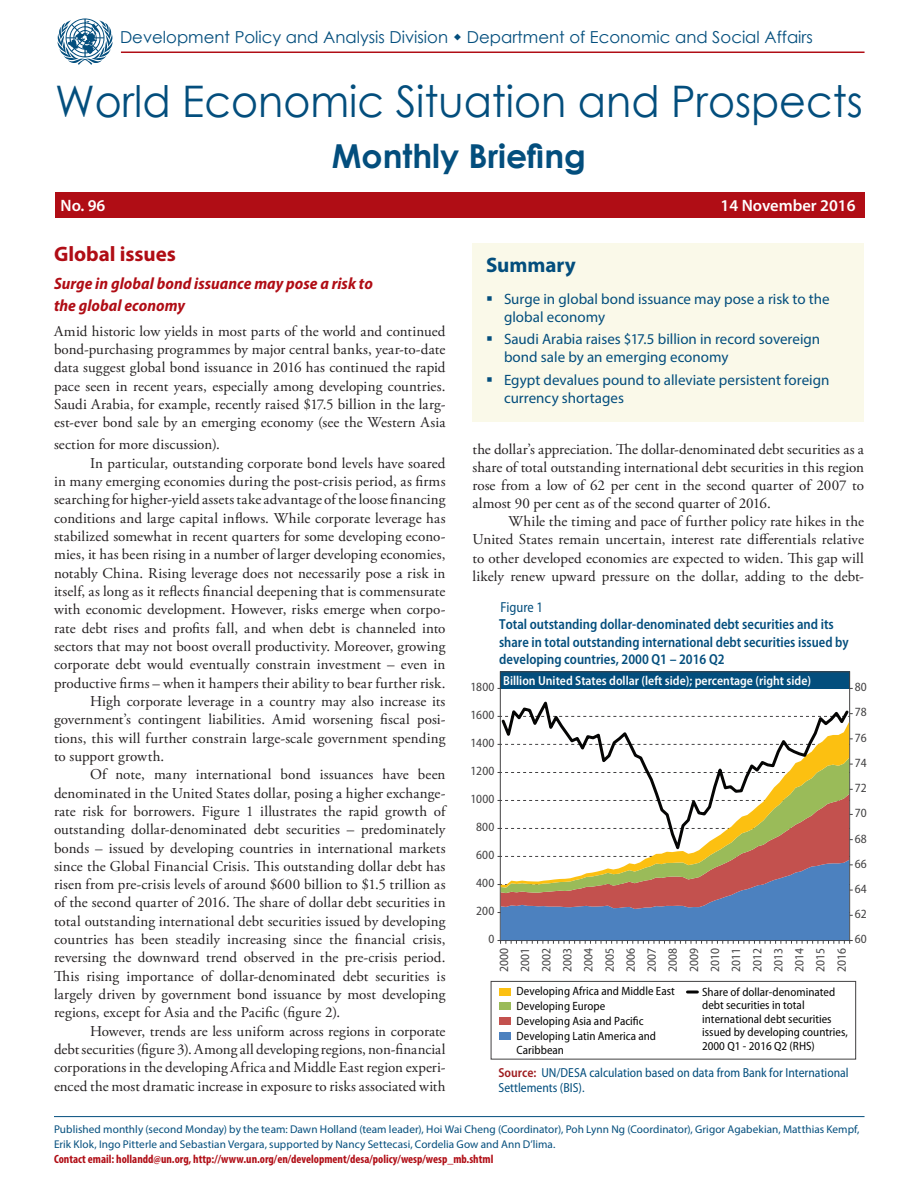
<style>
.page{position:relative;width:918px;height:1188px;background:#fff}
.page>*{position:absolute;margin:0;border:0;box-sizing:border-box;transform-origin:0 0}
.t1{font:43.5px "Century Gothic";color:#034e7d;scale:.95 1}
.t2{font:700 33px "Century Gothic";color:#034e7d}
.HL1{font:700 21px "Myriad Pro";color:#b00d15}
.Summary_header{font:700 21px "Myriad Pro";color:#034e7d}
.t3{font:16.5px "Century Gothic";color:#034e7d}
.HL2_below_HL1{font:italic 700 semi-condensed 16.5px/21.9px "Myriad Pro";color:#b00d15}
.t4{font:600 16.5px "Myriad Pro";color:#fff}
.BodyText{font:15px/18.3px "Adobe Garamond Pro";letter-spacing:.005em;color:#231f20;text-align:justify}
.BodyText1st{font:15px/18.3px "Adobe Garamond Pro";letter-spacing:.005em;color:#231f20;text-align:justify}
.t5{font:15px/18px "Myriad Pro";color:#034e7d}
.t6{font:600 semi-condensed 14.55px/17.4px "Myriad Pro";color:#034e7d;scale:.94 1}
.t7{font:semi-condensed 13.05px/15.8px "Myriad Pro";color:#034e7d}
.t8{font:600 semi-condensed 13.05px "Myriad Pro";color:#fff}
.t9{font:semi-condensed 12.6px/21.1px "Myriad Pro";color:#424142;text-align:justify}
.t10{font:semi-condensed 12px/13.5px "Myriad Pro";color:#050504}
.t11{font:700 condensed 12px "Myriad Pro";color:#b00d15}
.t12{font:11.25px/15px "Myriad Pro";letter-spacing:.005em;color:#034e7d}
.s1{font-weight:400}
.s2{font-weight:600;color:#9e1c1f}
</style>
<div class="page">
<div style="left:55px;top:192px;width:810px;height:26px;background:#b00d15"></div>
<hr style="left:54px;top:1116px;width:811px;height:1px;background:#034e7d">
<hr style="left:121px;top:52px;width:744px;height:1px;background:#b00d15">
<svg style="left:58px;top:18px;width:54px;height:47px"></svg>
<div style="left:472px;top:243px;width:392px;height:178px;background:#faf9e9"></div>
<div style="left:500px;top:672px;width:350px;height:17px;background:#034e7d"></div>
<svg style="left:498px;top:789px;width:355px;height:155px;background:#8a8b9c"></svg>
<svg style="left:499px;top:695px;width:352px;height:163px"></svg>
<div style="left:499px;top:988px;width:12px;height:7px;background:#fcc011"></div>
<div style="left:499px;top:1003px;width:12px;height:7px;background:#9abb59"></div>
<div style="left:499px;top:1018px;width:12px;height:7px;background:#c3514e"></div>
<div style="left:499px;top:1033px;width:12px;height:7px;background:#4c81bf"></div>
<svg style="left:687px;top:991px;width:10px;height:3px"></svg>
<div style="left:491px;top:981px;width:365px;height:79px;border:1px solid #424142"></div>
<p class="t3" style="left:120px;top:26px;width:694px">Development Policy and Analysis Division Department of Economic and Social Affairs</p>
<p class="t1" style="left:55px;top:71px;width:852px">World Economic Situation and Prospects</p>
<p class="t2" style="left:332px;top:131px;width:256px">Monthly Briefing</p>
<p class="t4" style="left:61px;top:195px;width:46px">No. 96</p>
<p class="t4" style="left:721px;top:195px;width:136px">14 November 2016</p>
<p class="HL1" style="left:54px;top:240px;width:123px">Global issues</p>
<p class="HL2_below_HL1" style="left:54px;top:273px;width:320px">Surge in global bond issuance may pose a risk to the global economy</p>
<p class="BodyText1st" style="left:54px;top:322px;width:393px">Amid historic low yields in most parts of the world and continued bond-purchasing programmes by major central banks, year-to-date data suggest global bond issuance in 2016 has continued the rapid pace seen in recent years, especially among developing countries.<br>Saudi Arabia, for example, recently raised $17.5 billion in the larg&shy;est-ever bond sale by an emerging economy (see the Western Asia</p>
<p class="BodyText1st" style="left:54px;top:436px;width:168px">section for more discussion).</p>
<p class="BodyText" style="left:54px;top:454px;width:393px;text-indent:36px">In particular, outstanding corporate bond levels have soared in many emerging economies during the post-crisis period, as firms searching for higher-yield assets take advantage of the loose financing conditions and large capital inflows. While corporate leverage has stabilized somewhat in recent quarters for some developing econo&shy;mies, it has been rising in a number of larger developing economies, notably China. Rising leverage does not necessarily pose a risk in itself, as long as it reflects financial deepening that is commensurate with economic development. However, risks emerge when corpo&shy;rate debt rises and profits fall, and when debt is channeled into sectors that may not boost overall productivity. Moreover, growing corporate debt would eventually constrain investment – even in productive firms – when it hampers their ability to bear further risk.</p>
<p class="BodyText" style="left:54px;top:692px;width:393px;text-indent:36px">High corporate leverage in a country may also increase its government’s contingent liabilities. Amid worsening fiscal posi&shy;tions, this will further constrain large-scale government spending to support growth.</p>
<p class="BodyText" style="left:54px;top:766px;width:393px;text-indent:36px">Of note, many international bond issuances have been denominated in the United States dollar, posing a higher exchange&shy;rate risk for borrowers. Figure 1 illustrates the rapid growth of outstanding dollar-denominated debt securities – predominately bonds – issued by developing countries in international markets since the Global Financial Crisis. This outstanding dollar debt has risen from pre-crisis levels of around $600 billion to $1.5 trillion as of the second quarter of 2016. The share of dollar debt securities in total outstanding international debt securities issued by developing countries has been steadily increasing since the financial crisis, reversing the downward trend observed in the pre-crisis period.<br>This rising importance of dollar-denominated debt securities is largely driven by government bond issuance by most developing regions, except for Asia and the Pacific (figure 2).</p>
<p class="BodyText" style="left:54px;top:1022px;width:393px;text-indent:36px">However, trends are less uniform across regions in corporate debt securities (figure 3). Among all developing regions, non-financial corporations in the developing Africa and Middle East region experi&shy;enced the most dramatic increase in exposure to risks associated with</p>
<p class="Summary_header" style="left:486px;top:251px;width:91px">Summary</p>
<p class="t5" style="left:504px;top:289px;width:327px">Surge in global bond issuance may pose a risk to the global economy</p>
<p class="t5" style="left:504px;top:330px;width:318px">Saudi Arabia raises $17.5 billion in record sovereign bond sale by an emerging economy</p>
<p class="t5" style="left:504px;top:370px;width:327px">Egypt devalues pound to alleviate persistent foreign currency shortages</p>
<p class="BodyText" style="left:472px;top:440px;width:393px">the dollar’s appreciation. The dollar-denominated debt securities as a share of total outstanding international debt securities in this region rose from a low of 62 per cent in the second quarter of 2007 to almost 90 per cent as of the second quarter of 2016.</p>
<p class="BodyText" style="left:472px;top:513px;width:393px;text-indent:36px">While the timing and pace of further policy rate hikes in the United States remain uncertain, interest rate differentials relative to other developed economies are expected to widen. This gap will likely renew upward pressure on the dollar, adding to the debt-</p>
<p class="t6" style="left:499px;top:599px;width:373px"><span class="s1">Figure 1<br></span>Total outstanding dollar-denominated debt securities and its share in total outstanding international debt securities issued by developing countries, 2000 Q1 – 2016 Q2</p>
<p class="t9" style="left:470px;top:677px;width:25px">1800</p>
<p class="t9" style="left:470px;top:705px;width:25px">1600</p>
<p class="t9" style="left:470px;top:733px;width:25px">1400</p>
<p class="t9" style="left:470px;top:761px;width:25px">1200</p>
<p class="t9" style="left:470px;top:789px;width:25px">1000</p>
<p class="t9" style="left:476px;top:817px;width:20px">800</p>
<p class="t9" style="left:476px;top:845px;width:20px">600</p>
<p class="t9" style="left:476px;top:873px;width:20px">400</p>
<p class="t9" style="left:476px;top:901px;width:20px">200</p>
<p class="t9" style="left:488px;top:929px;width:7px">0</p>
<p class="t8" style="left:503px;top:673px;width:309px">Billion United States dollar (left side); percentage (right side)</p>
<p class="t9" style="left:494px;top:972px;width:25px;rotate:-90deg">2000<br>2001<br>2002<br>2003<br>2004<br>2005<br>2006<br>2007<br>2008<br>2009<br>2010<br>2011<br>2012<br>2013<br>2014<br>2015<br>2016</p>
<p class="t9" style="left:855px;top:677px;width:13px">80</p>
<p class="t9" style="left:855px;top:702px;width:13px">78</p>
<p class="t9" style="left:855px;top:727px;width:13px">76</p>
<p class="t9" style="left:855px;top:752px;width:13px">74</p>
<p class="t9" style="left:855px;top:778px;width:13px">72</p>
<p class="t9" style="left:855px;top:803px;width:13px">70</p>
<p class="t9" style="left:855px;top:828px;width:13px">68</p>
<p class="t9" style="left:855px;top:853px;width:13px">66</p>
<p class="t9" style="left:855px;top:878px;width:13px">64</p>
<p class="t9" style="left:855px;top:904px;width:13px">62</p>
<p class="t9" style="left:855px;top:929px;width:13px">60</p>
<p class="t10" style="left:517px;top:984px;width:160px;line-height:15px">Developing Africa and Middle East<br>Developing Europe<br>Developing Asia and Pacific<br>Developing Latin America and</p>
<p class="t10" style="left:517px;top:1043px;width:49px">Caribbean</p>
<p class="t10" style="left:702px;top:985px;width:147px">Share of dollar-denominated debt securities in total international debt securities issued by developing countries,<br>2000 Q1 - 2016 Q2 (RHS)</p>
<p class="t7" style="left:499px;top:1065px;width:352px"><span class="s2">Source:</span> UN/DESA calculation based on data from Bank for International<br>Settlements (BIS).</p>
<p class="t12" style="left:54px;top:1121px;width:807px">Published monthly (second Monday) by the team: Dawn Holland (team leader), Hoi Wai Cheng (Coordinator), Poh Lynn Ng (Coordinator), Grigor Agabekian, Matthias Kempf,<br>Erik Klok, Ingo Pitterle and Sebastian Vergara, supported by Nancy Settecasi, Cordelia Gow and Ann D’lima.</p>
<p class="t11" style="left:54px;top:1151px;width:441px">Contact email: hollandd@un.org, http://www.un.org/en/development/desa/policy/wesp/wesp_mb.shtml</p>
</div>
